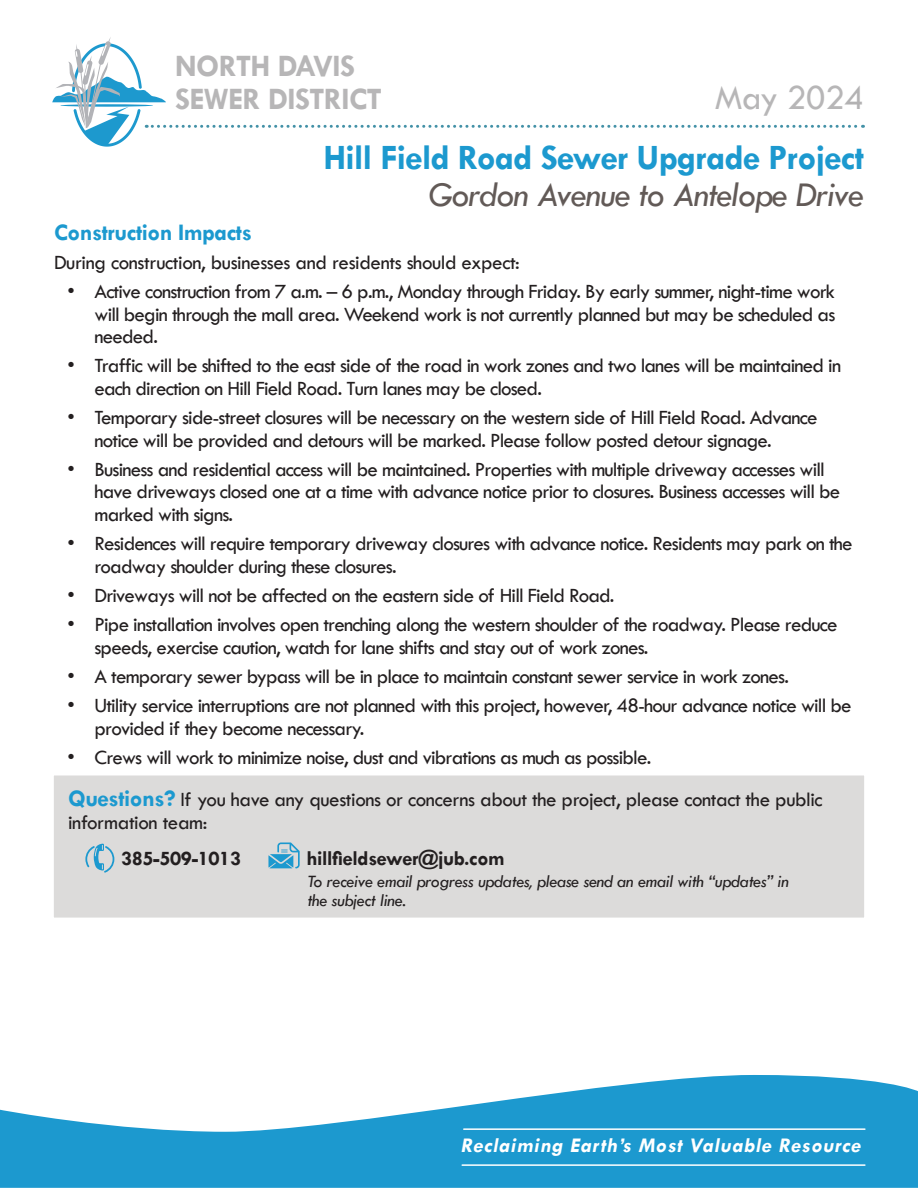
<style>
.page{position:relative;width:918px;height:1188px;background:#fff}
.page>*{position:absolute;margin:0;border:0;box-sizing:border-box;transform-origin:0 0}
.t1{font:700 36px "Tw Cen";letter-spacing:-.02em;color:#1c99cf}
.t2{font:italic 36px "Tw Cen";letter-spacing:-.03em;color:#625a57}
.t3{font:36px "Tw Cen";letter-spacing:-.02em;color:#b7b6b7}
.t4{font:700 31.5px/33px "Tw Cen";letter-spacing:-.02em;color:#b7b6b7}
.t5{font:700 24px "Tw Cen";letter-spacing:-.02em;color:#1c99cf}
.t6{font:21px/22.5px "Tw Cen";letter-spacing:-.04em;color:#231f20}
.t7{font:21px "Tw Cen";letter-spacing:-.02em;color:#231f20}
.t8{font:italic 700 21px "Tw Cen";color:#fff}
.t9{font:700 21px "Tw Cen";letter-spacing:-.02em;color:#231f20}
.t10{font:italic 18px/19.5px "Tw Cen";letter-spacing:-.02em;color:#231f20}
.s1{color:#b3b2b3}
.s2{font-weight:700;font-size:24px;color:#1c99cf}
</style>
<div class="page">
<svg style="left:52px;top:37px;width:811px;height:110px"></svg>
<svg style="left:0;top:1075px;width:918px;height:113px;fill:#1c99cf"></svg>
<hr style="left:464px;top:1128px;width:401px;height:2px;background:#fff">
<hr style="left:462px;top:1164px;width:403px;height:2px;background:#fff">
<div style="left:52px;top:774px;width:814px;height:145px;background:#dcdbda;border:2px solid #fff"></div>
<svg style="left:268px;top:842px;width:32px;height:26px"></svg>
<svg style="left:85px;top:844px;width:29px;height:29px"></svg>
<h2 class="t4" style="left:175px;top:48px;width:208px">NORTH DAVIS<br>SEWER DISTRICT</h2>
<h1 class="t3" style="left:715px;top:76px;width:151px">May 202<span class="s1">4</span></h1>
<h1 class="t1" style="left:323px;top:136px;width:542px">Hill Field Road Sewer Upgrade Project</h1>
<h1 class="t2" style="left:429px;top:173px;width:437px">Gordon Avenue to Antelope Drive</h1>
<p class="t5" style="left:54px;top:218px;width:199px">Construction Impacts</p>
<p class="t7" style="left:54px;top:250px;width:467px">During construction, businesses and residents should expect:</p>
<p class="t6" style="left:95px;top:280px;width:742px;text-align:justify;text-indent:-27px">• Active construction from 7 a.m. – 6 p.m., Monday through Friday. By early summer, night-time work will begin through the mall area. Weekend work is not currently planned but may be scheduled as needed.</p>
<p class="t6" style="left:95px;top:354px;width:748px;text-indent:-27px">• Traffic will be shifted to the east side of the road in work zones and two lanes will be maintained in each direction on Hill Field Road. Turn lanes may be closed.</p>
<p class="t6" style="left:95px;top:406px;width:725px;text-indent:-27px">• Temporary side-street closures will be necessary on the western side of Hill Field Road. Advance notice will be provided and detours will be marked. Please follow posted detour signage.</p>
<p class="t6" style="left:95px;top:458px;width:747px;text-indent:-27px">• Business and residential access will be maintained. Properties with multiple driveway accesses will have driveways closed one at a time with advance notice prior to closures. Business accesses will be marked with signs.</p>
<p class="t6" style="left:95px;top:532px;width:760px;text-indent:-27px">• Residences will require temporary driveway closures with advance notice. Residents may park on the roadway shoulder during these closures.</p>
<p class="t6" style="left:68px;top:584px;width:548px">• Driveways will not be affected on the eastern side of Hill Field Road.</p>
<p class="t6" style="left:95px;top:613px;width:745px;text-indent:-27px">• Pipe installation involves open trenching along the western shoulder of the roadway. Please reduce speeds, exercise caution, watch for lane shifts and stay out of work zones.</p>
<p class="t6" style="left:68px;top:665px;width:723px">• A temporary sewer bypass will be in place to maintain constant sewer service in work zones.</p>
<p class="t6" style="left:95px;top:694px;width:759px;text-indent:-27px">• Utility service interruptions are not planned with this project, however, 48-hour advance notice will be provided if they become necessary.</p>
<p class="t6" style="left:68px;top:736px;width:757px;line-height:42.5px">• Crews will work to minimize noise, dust and vibrations as much as possible.<br><span class="s2">Questions?</span> If you have any questions or concerns about the project, please contact the public</p>
<p class="t7" style="left:68px;top:810px;width:141px">information team:</p>
<p class="t9" style="left:121px;top:846px;width:122px">385-509-1013</p>
<p class="t9" style="left:306px;top:846px;width:200px">hillfieldsewer@jub.com</p>
<p class="t10" style="left:307px;top:871px;width:483px">To receive email progress updates, please send an email with “updates” in the subject line.</p>
<p class="t8" style="left:460px;top:1132px;width:406px">Reclaiming Earth’s Most Valuable Resource</p>
</div>
